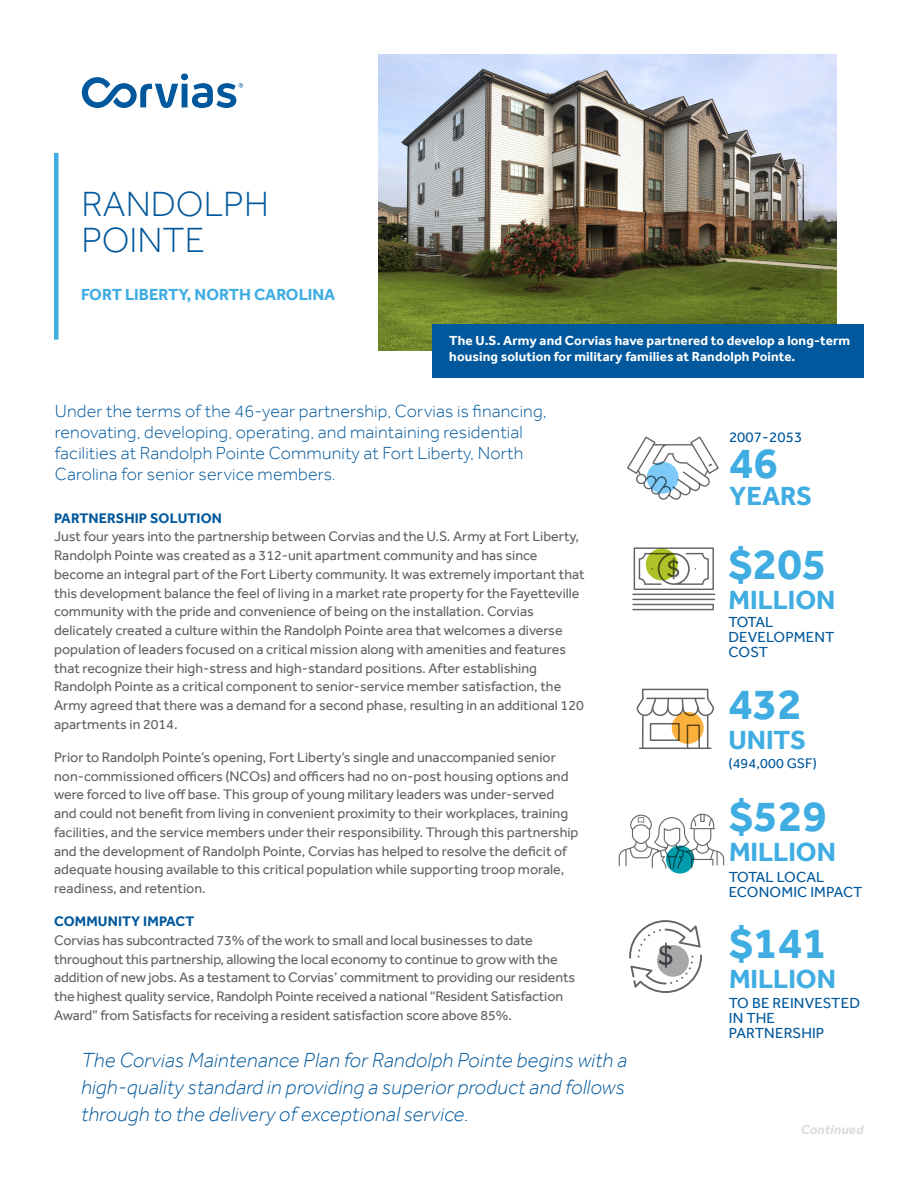
<style>
.page{position:relative;width:918px;height:1188px;background:#fff}
.page>*{position:absolute;margin:0;border:0;box-sizing:border-box;transform-origin:0 0}
._2022_Sidebar_Large{font:700 45px "Effra";color:#40ade2}
._2022_H1{font:300 36px/36px "Effra";color:#01589c}
._2022_Sidebar_Medium{font:700 27px "Effra";color:#40ade2}
._2022_Callout_Box{font:italic 300 21px/27px "Effra";letter-spacing:.01em;color:#01589c}
._2022_Introduction{font:300 18px/21px "Effra";letter-spacing:.01em;color:#01589c}
._2022_Location_Heade{font:700 16.5px "Effra";color:#40ade2}
._2022_Sidebar_Small{font:15px/15px "Effra";letter-spacing:.01em;color:#01589c}
.Body_9_5_12_5{font:14.25px/18.8px "Effra";color:#636366}
.Body_9_5_12_5-2{font:700 14.25px "Effra";letter-spacing:.01em;color:#01589c}
.Bulleted_Body_9_5_12{font:14.25px "Effra";letter-spacing:.01em;color:#01589c}
._2022_Photo_Callout{font:700 13.5px/16.5px "Effra";letter-spacing:.01em;color:#fff}
._2022_Body_9_5_12_5{font:italic 700 13.5px "Effra";letter-spacing:.01em;color:#dcdddf}
.s1{font-weight:700;color:#01589c}
</style>
<div class="page">
<svg style="left:627px;top:437px;width:92px;height:63px"></svg>
<img style="left:378px;top:54px;width:459px;height:297px">
<hr style="left:54px;top:153px;width:4px;height:187px;background:#40ade2">
<svg style="left:82px;top:73px;width:161px;height:35px"></svg>
<svg style="left:632px;top:604px;width:82px;height:6px"></svg>
<hr style="left:632px;top:599px;width:83px;height:1px;background:#636466">
<hr style="left:632px;top:594px;width:83px;height:1px;background:#636466">
<svg style="left:634px;top:547px;width:80px;height:43px"></svg>
<svg style="left:646px;top:548px;width:32px;height:32px"></svg>
<svg style="left:636px;top:689px;width:78px;height:60px"></svg>
<svg style="left:672px;top:712px;width:32px;height:32px"></svg>
<svg style="left:619px;top:814px;width:105px;height:55px"></svg>
<svg style="left:666px;top:846px;width:28px;height:28px"></svg>
<svg style="left:629px;top:920px;width:73px;height:73px"></svg>
<div style="left:432px;top:324px;width:432px;height:54px;background:#01589c"></div>
<svg style="left:647px;top:462px;width:32px;height:32px"></svg>
<svg style="left:657px;top:945px;width:32px;height:32px"></svg>
<p class="_2022_H1" style="left:81px;top:186px;width:189px">RANDOLPH<br>POINTE</p>
<p class="_2022_Location_Heade" style="left:81px;top:285px;width:256px">FORT LIBERTY, NORTH CAROLINA</p>
<p class="_2022_Photo_Callout" style="left:449px;top:332px;width:402px">The U.S. Army and Corvias have partnered to develop a long-term housing solution for military families at Randolph Pointe.</p>
<p class="_2022_Introduction" style="left:55px;top:400px;width:494px">Under the terms of the 46-year partnership, Corvias is financing, renovating, developing, operating, and maintaining residential facilities at Randolph Pointe Community at Fort Liberty, North Carolina for senior service members.</p>
<p class="Body_9_5_12_5-2" style="left:54px;top:509px;width:169px">PARTNERSHIP SOLUTION</p>
<p class="Body_9_5_12_5" style="left:54px;top:527px;width:532px">Just four years into the partnership between Corvias and the U.S. Army at Fort Liberty, Randolph Pointe was created as a 312-unit apartment community and has since become an integral part of the Fort Liberty community. It was extremely important that this development balance the feel of living in a market rate property for the Fayetteville community with the pride and convenience of being on the installation. Corvias delicately created a culture within the Randolph Pointe area that welcomes a diverse population of leaders focused on a critical mission along with amenities and features that recognize their high-stress and high-standard positions. After establishing Randolph Pointe as a critical component to senior-service member satisfaction, the Army agreed that there was a demand for a second phase, resulting in an additional 120 apartments in 2014.</p>
<p class="Body_9_5_12_5" style="left:54px;top:748px;width:526px">Prior to Randolph Pointe’s opening, Fort Liberty’s single and unaccompanied senior non-commissioned officers (NCOs) and officers had no on-post housing options and were forced to live off base. This group of young military leaders was under-served and could not benefit from living in convenient proximity to their workplaces, training facilities, and the service members under their responsibility. Through this partnership and the development of Randolph Pointe, Corvias has helped to resolve the deficit of adequate housing available to this critical population while supporting troop morale, readiness, and retention.</p>
<p class="Body_9_5_12_5" style="left:54px;top:912px;width:522px"><span class="s1">COMMUNITY IMPACT<br></span>Corvias has subcontracted 73% of the work to small and local businesses to date throughout this partnership, allowing the local economy to continue to grow with the addition of new jobs. As a testament to Corvias’ commitment to providing our residents the highest quality service, Randolph Pointe received a national “Resident Satisfaction Award” from Satisfacts for receiving a resident satisfaction score above 85%.</p>
<p class="_2022_Callout_Box" style="left:81px;top:1046px;width:548px">The Corvias Maintenance Plan for Randolph Pointe begins with a high-quality standard in providing a superior product and follows through to the delivery of exceptional service.</p>
<p class="_2022_Sidebar_Small" style="left:729px;top:430px;width:75px">2007-2053</p>
<p class="_2022_Sidebar_Large" style="left:729px;top:436px;width:51px">46</p>
<p class="_2022_Sidebar_Medium" style="left:729px;top:480px;width:85px">YEARS</p>
<p class="_2022_Sidebar_Large" style="left:728px;top:538px;width:100px">$205</p>
<p class="_2022_Sidebar_Medium" style="left:728px;top:584px;width:109px">MILLION</p>
<p class="_2022_Sidebar_Small" style="left:728px;top:615px;width:108px">TOTAL<br>DEVELOPMENT<br>COST</p>
<p class="_2022_Sidebar_Large" style="left:728px;top:677px;width:75px">432</p>
<p class="_2022_Sidebar_Medium" style="left:728px;top:724px;width:79px">UNITS</p>
<p class="Bulleted_Body_9_5_12" style="left:728px;top:755px;width:90px">(494,000 GSF)</p>
<p class="_2022_Sidebar_Large" style="left:729px;top:789px;width:100px">$529</p>
<p class="_2022_Sidebar_Medium" style="left:729px;top:836px;width:109px">MILLION</p>
<p class="_2022_Sidebar_Small" style="left:729px;top:869px;width:135px">TOTAL LOCAL<br>ECONOMIC IMPACT</p>
<p class="_2022_Sidebar_Large" style="left:729px;top:916px;width:100px">$141</p>
<p class="_2022_Sidebar_Medium" style="left:729px;top:963px;width:109px">MILLION</p>
<p class="_2022_Sidebar_Small" style="left:729px;top:995px;width:133px">TO BE REINVESTED<br>IN THE<br>PARTNERSHIP</p>
<p class="_2022_Body_9_5_12_5" style="left:801px;top:1121px;width:64px">Continued</p>
</div>
